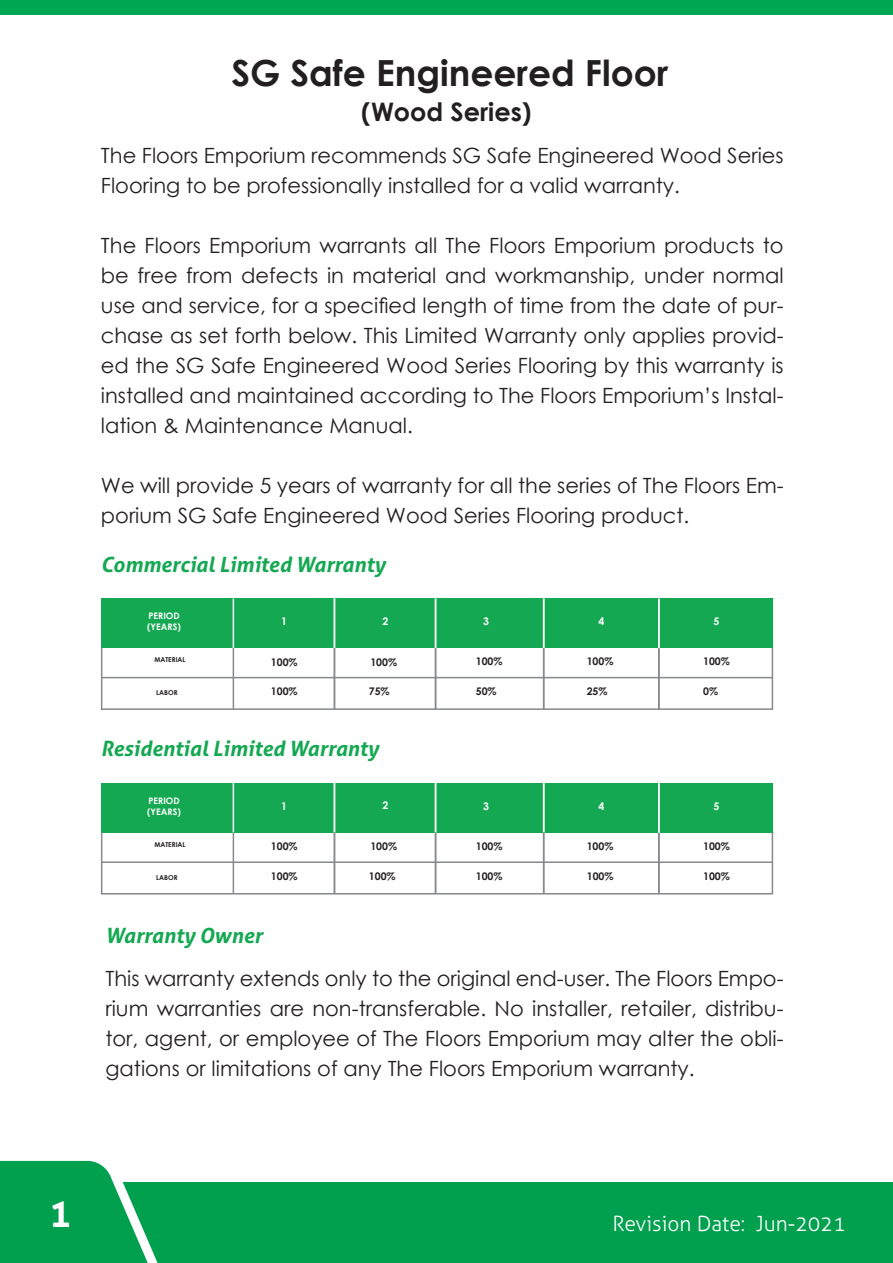
<style>
.page{position:relative;width:893px;height:1263px;background:#fff}
.page>*{position:absolute;margin:0;border:0;box-sizing:border-box;transform-origin:0 0}
.t1{font:700 36px "Century Gothic";color:#231f20}
.t2{font:700 36px "Aller";color:#fff}
.t3{font:700 25.5px "Century Gothic";color:#231f20}
.t4{font:21px/30px "Century Gothic";color:#231f20}
.t5{font:italic 700 21px "Aller";color:#15a852}
.t6{font:300 21px "Aller";color:#fff}
.t7{font:700 10.5px "Century Gothic";color:#231f20}
.t8{font:700 10.5px "Century Gothic";color:#fff}
.t9{font:700 9px "Century Gothic";color:#fff}
.t10{font:700 6.75px "Century Gothic";color:#231f20}
</style>
<div class="page">
<div style="left:101px;top:1182px;width:792px;height:81px;background:#00a04f"></div>
<svg style="left:0;top:1160px;width:158px;height:103px"></svg>
<div style="left:0;top:0;width:893px;height:15px;background:#00a652"></div>
<div style="left:101px;top:599px;width:673px;height:49px;background:#15a852"></div>
<hr style="left:233px;top:598px;width:1px;height:50px;background:#fff">
<hr style="left:334px;top:598px;width:1px;height:50px;background:#fff">
<hr style="left:435px;top:598px;width:1px;height:50px;background:#fff">
<hr style="left:543px;top:598px;width:1px;height:50px;background:#fff">
<hr style="left:658px;top:599px;width:2px;height:49px;background:#fff">
<hr style="left:773px;top:598px;width:2px;height:50px;background:#fff">
<hr style="left:233px;top:648px;width:1px;height:61px;background:#86888b">
<hr style="left:772px;top:648px;width:1px;height:61px;background:#86888b">
<hr style="left:334px;top:648px;width:1px;height:61px;background:#86888b">
<hr style="left:435px;top:648px;width:1px;height:61px;background:#86888b">
<hr style="left:543px;top:648px;width:1px;height:61px;background:#86888b">
<hr style="left:658px;top:648px;width:2px;height:61px;background:#86888b">
<hr style="left:102px;top:677px;width:671px;height:1px;background:#86888b">
<hr style="left:101px;top:708px;width:672px;height:2px;background:#86888b">
<hr style="left:101px;top:648px;width:1px;height:62px;background:#86888b">
<div style="left:101px;top:783px;width:673px;height:49px;background:#15a852"></div>
<hr style="left:233px;top:783px;width:1px;height:49px;background:#fff">
<hr style="left:334px;top:783px;width:1px;height:49px;background:#fff">
<hr style="left:435px;top:783px;width:1px;height:49px;background:#fff">
<hr style="left:543px;top:783px;width:1px;height:49px;background:#fff">
<hr style="left:658px;top:783px;width:2px;height:50px;background:#fff">
<hr style="left:773px;top:783px;width:2px;height:49px;background:#fff">
<hr style="left:233px;top:832px;width:1px;height:62px;background:#86888b">
<hr style="left:772px;top:832px;width:1px;height:62px;background:#86888b">
<hr style="left:334px;top:832px;width:1px;height:62px;background:#86888b">
<hr style="left:435px;top:832px;width:1px;height:62px;background:#86888b">
<hr style="left:543px;top:832px;width:1px;height:62px;background:#86888b">
<hr style="left:658px;top:833px;width:2px;height:61px;background:#86888b">
<hr style="left:102px;top:861px;width:671px;height:2px;background:#86888b">
<hr style="left:101px;top:893px;width:672px;height:1px;background:#86888b">
<hr style="left:101px;top:832px;width:1px;height:62px;background:#86888b">
<p class="t1" style="left:231px;top:46px;width:439px">SG Safe Engineered Floor</p>
<p class="t3" style="left:361px;top:92px;width:172px">(Wood Series)</p>
<p class="t4" style="left:101px;top:140px;width:684px">The Floors Emporium recommends SG Safe Engineered Wood Series<br>Flooring to be professionally installed for a valid warranty.</p>
<p class="t4" style="left:101px;top:230px;width:684px;text-align:justify">The Floors Emporium warrants all The Floors Emporium products to be free from defects in material and workmanship, under normal use and service, for a specified length of time from the date of pur&shy;chase as set forth below. This Limited Warranty only applies provid&shy;ed the SG Safe Engineered Wood Series Flooring by this warranty is installed and maintained according to The Floors Emporium’s Instal&shy;lation &amp; Maintenance Manual.</p>
<p class="t4" style="left:101px;top:470px;width:684px">We will provide 5 years of warranty for all the series of The Floors Em&shy;porium SG Safe Engineered Wood Series Flooring product.</p>
<p class="t5" style="left:101px;top:551px;width:286px">Commercial Limited Warranty</p>
<p class="t9" style="left:148px;top:609px;width:33px">PERIOD</p>
<p class="t9" style="left:147px;top:620px;width:35px">(YEARS)</p>
<p class="t10" style="left:154px;top:655px;width:33px">MATERIAL</p>
<p class="t10" style="left:156px;top:688px;width:23px">LABOR</p>
<p class="t8" style="left:281px;top:614px;width:7px">1</p>
<p class="t8" style="left:382px;top:613px;width:7px">2</p>
<p class="t8" style="left:483px;top:613px;width:7px">3</p>
<p class="t8" style="left:598px;top:613px;width:7px">4</p>
<p class="t8" style="left:714px;top:613px;width:7px">5</p>
<p class="t7" style="left:271px;top:654px;width:28px">100%</p>
<p class="t7" style="left:370px;top:654px;width:28px">100%</p>
<p class="t7" style="left:476px;top:653px;width:28px">100%</p>
<p class="t7" style="left:587px;top:653px;width:28px">100%</p>
<p class="t7" style="left:703px;top:653px;width:28px">100%</p>
<p class="t7" style="left:271px;top:683px;width:28px">100%</p>
<p class="t7" style="left:369px;top:683px;width:22px">75%</p>
<p class="t7" style="left:476px;top:683px;width:22px">50%</p>
<p class="t7" style="left:587px;top:683px;width:22px">25%</p>
<p class="t7" style="left:703px;top:683px;width:16px">0%</p>
<p class="t5" style="left:101px;top:736px;width:280px">Residential Limited Warranty</p>
<p class="t9" style="left:148px;top:794px;width:33px">PERIOD</p>
<p class="t9" style="left:147px;top:804px;width:35px">(YEARS)</p>
<p class="t10" style="left:154px;top:839px;width:33px">MATERIAL</p>
<p class="t10" style="left:156px;top:872px;width:23px">LABOR</p>
<p class="t8" style="left:281px;top:798px;width:7px">1</p>
<p class="t8" style="left:382px;top:797px;width:7px">2</p>
<p class="t8" style="left:483px;top:798px;width:7px">3</p>
<p class="t8" style="left:598px;top:798px;width:7px">4</p>
<p class="t8" style="left:714px;top:798px;width:7px">5</p>
<p class="t7" style="left:271px;top:838px;width:28px">100%</p>
<p class="t7" style="left:370px;top:838px;width:28px">100%</p>
<p class="t7" style="left:476px;top:838px;width:28px">100%</p>
<p class="t7" style="left:587px;top:838px;width:28px">100%</p>
<p class="t7" style="left:703px;top:838px;width:28px">100%</p>
<p class="t7" style="left:271px;top:868px;width:28px">100%</p>
<p class="t7" style="left:369px;top:868px;width:28px">100%</p>
<p class="t7" style="left:476px;top:868px;width:28px">100%</p>
<p class="t7" style="left:587px;top:868px;width:28px">100%</p>
<p class="t7" style="left:703px;top:868px;width:28px">100%</p>
<p class="t5" style="left:105px;top:922px;width:158px">Warranty Owner</p>
<p class="t4" style="left:105px;top:963px;width:680px;text-align:justify">This warranty extends only to the original end-user. The Floors Empo&shy;rium warranties are non-transferable. No installer, retailer, distribu&shy;tor, agent, or employee of The Floors Emporium may alter the obli&shy;gations or limitations of any The Floors Emporium warranty.</p>
<p class="t2" style="left:50px;top:1191px;width:23px">1</p>
<p class="t6" style="left:612px;top:1210px;width:235px">Revision Date: Jun-2021</p>
</div>
